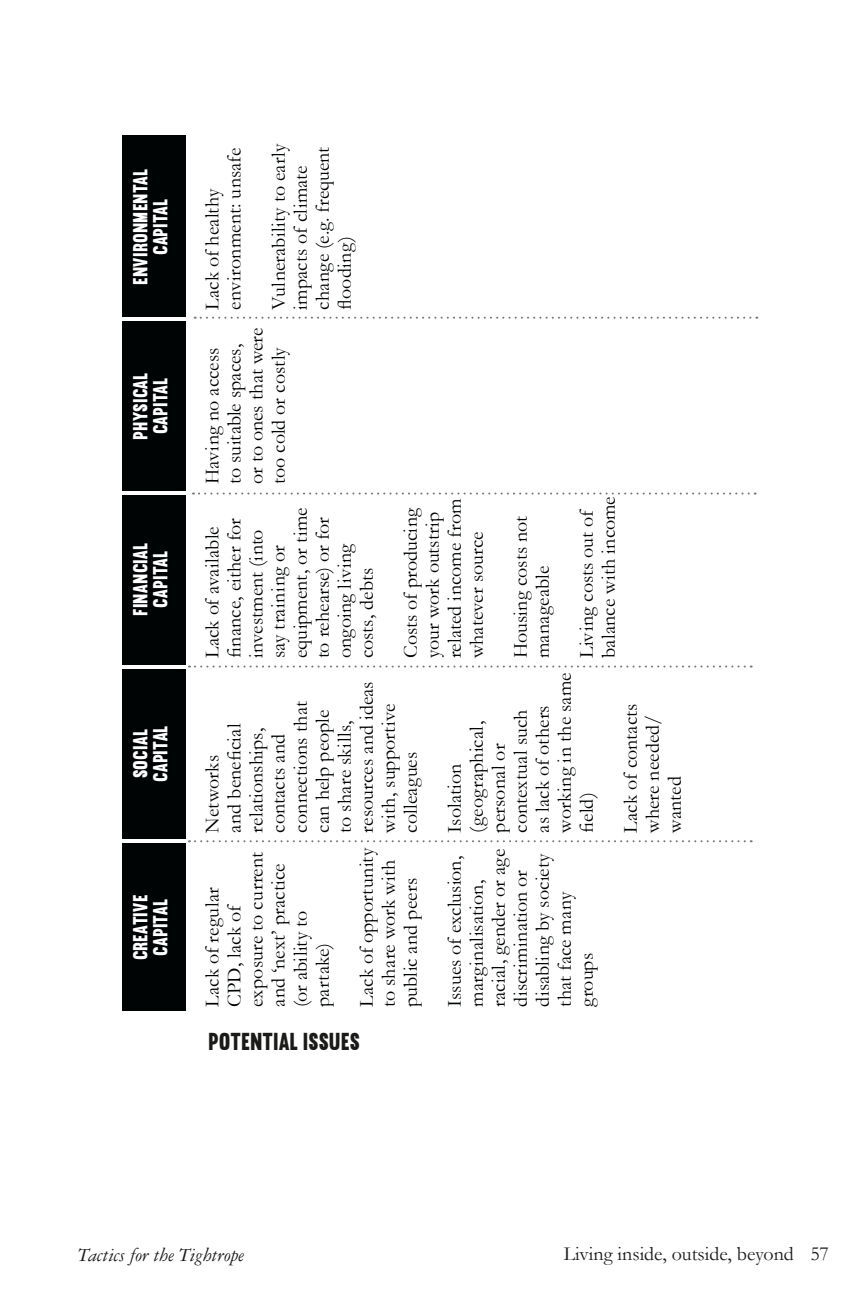
<style>
.page{position:relative;width:862px;height:1299px;background:#fff}
.page>*{position:absolute;margin:0;border:0;box-sizing:border-box;transform-origin:0 0}
.t1{font:24px "Brotherton";letter-spacing:.005em;color:#1a1a18}
.t2{font:20px/22px "Garamond";letter-spacing:.005em;color:#000404}
.t3{font:20px/20px "Brotherton";letter-spacing:.015em;color:#fff}
.t4{font:20px "Garamond";color:#1a1a18}
.t5{font:italic 20px "Garamond Three";color:#1a1a18}
</style>
<div class="page">
<div style="left:122px;top:843px;width:64px;height:168px;background:#000404"></div>
<div style="left:122px;top:668px;width:64px;height:170px;background:#000404"></div>
<div style="left:122px;top:495px;width:64px;height:169px;background:#000404"></div>
<div style="left:122px;top:321px;width:64px;height:170px;background:#000404"></div>
<div style="left:122px;top:135px;width:64px;height:182px;background:#000404"></div>
<svg style="left:189px;top:840px;width:562px;height:2px"></svg>
<svg style="left:189px;top:665px;width:562px;height:2px"></svg>
<svg style="left:193px;top:492px;width:562px;height:2px"></svg>
<svg style="left:195px;top:317px;width:562px;height:2px"></svg>
<p class="t3" style="left:130px;top:285px;width:118px;text-align:center;rotate:-90deg">ENVIRONMENTAL<br>CAPITAL</p>
<p class="t3" style="left:130px;top:439px;width:68px;rotate:-90deg">PHYSICAL<br>CAPITAL</p>
<p class="t3" style="left:130px;top:616px;width:75px;text-align:center;rotate:-90deg">FINANCIAL<br>CAPITAL</p>
<p class="t3" style="left:130px;top:782px;width:58px;rotate:-90deg">SOCIAL<br>CAPITAL</p>
<p class="t3" style="left:130px;top:960px;width:67px;rotate:-90deg">CREATIVE<br>CAPITAL</p>
<p class="t2" style="left:201px;top:310px;width:163px;rotate:-90deg">Lack of healthy environment: unsafe</p>
<p class="t2" style="left:267px;top:310px;width:167px;rotate:-90deg">Vulnerability to early impacts of climate change (e.g. frequent flooding)</p>
<p class="t2" style="left:201px;top:484px;width:158px;rotate:-90deg">Having no access to suitable spaces, or to ones that were too cold or costly</p>
<p class="t2" style="left:201px;top:658px;width:152px;rotate:-90deg">Lack of available finance, either for investment (into say training or equipment, or time to rehearse) or for ongoing living costs, debts</p>
<p class="t2" style="left:399px;top:658px;width:161px;rotate:-90deg">Costs of producing your work outstrip related income from whatever source</p>
<p class="t2" style="left:509px;top:658px;width:144px;rotate:-90deg">Housing costs not manageable</p>
<p class="t2" style="left:575px;top:658px;width:164px;rotate:-90deg">Living costs out of balance with income</p>
<p class="t2" style="left:201px;top:832px;width:153px;rotate:-90deg">Networks<br>and beneficial relationships, contacts and connections that can help people<br>to share skills, resources and ideas with, supportive colleagues</p>
<p class="t2" style="left:443px;top:832px;width:162px;rotate:-90deg">Isolation (geographical, personal or contextual such<br>as lack of others working in the same field)</p>
<p class="t2" style="left:201px;top:1006px;width:156px;rotate:-90deg">Lack of regular<br>CPD, lack of exposure to current and ‘next’ practice (or ability to partake)</p>
<p class="t2" style="left:355px;top:1006px;width:161px;rotate:-90deg">Lack of opportunity to share work with public and peers</p>
<p class="t2" style="left:443px;top:1006px;width:159px;rotate:-90deg">Issues of exclusion, marginalisation, racial, gender or age discrimination or disabling by society that face many groups</p>
<p class="t2" style="left:619px;top:832px;width:131px;rotate:-90deg">Lack of contacts where needed/ wanted</p>
<p class="t1" style="left:208px;top:1027px;width:153px">POTENTIAL ISSUES</p>
<p class="t5" style="left:78px;top:1244px;width:168px">Tactics for the Tightrope</p>
<p class="t4" style="left:564px;top:1239px;width:267px">Living inside, outside, beyond 57</p>
</div>
